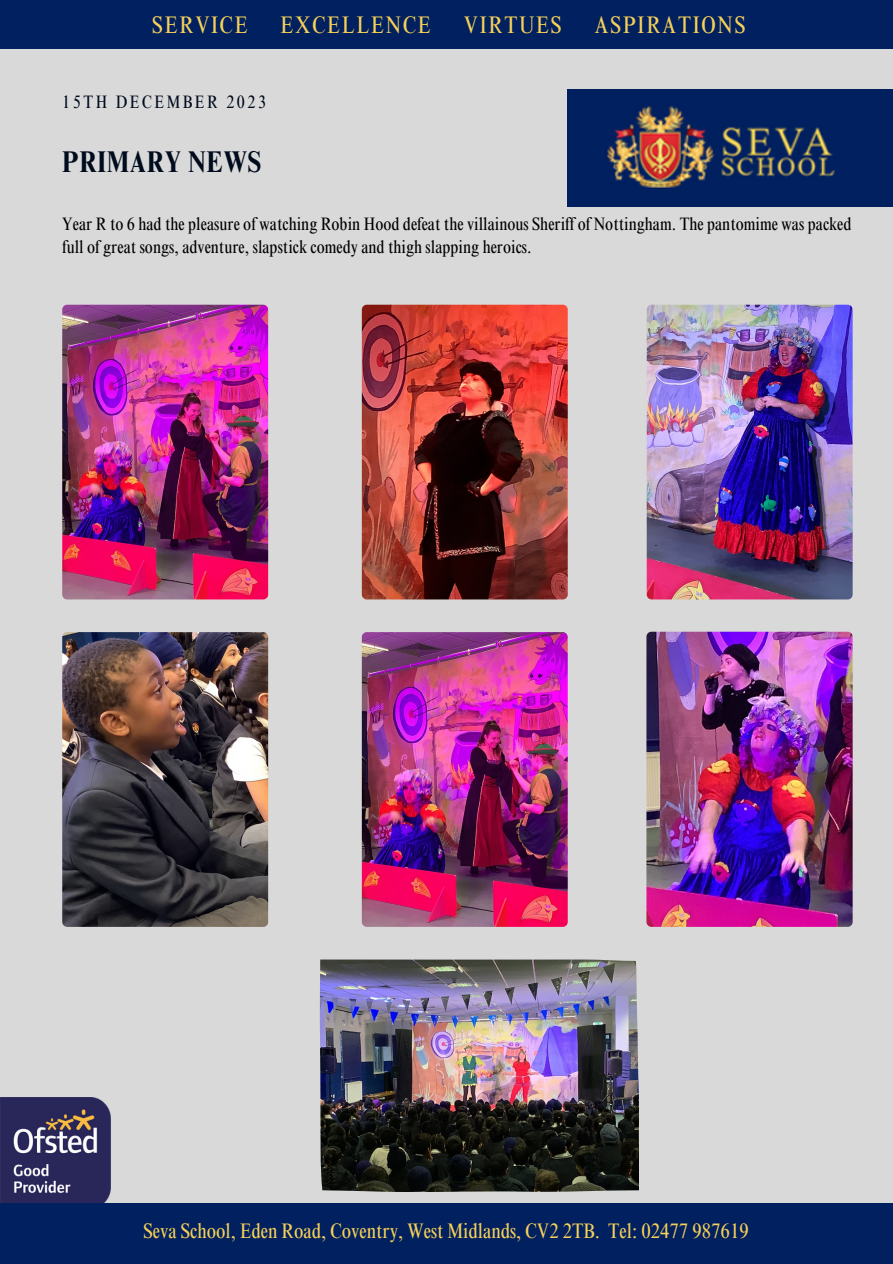
<style>
.page{position:relative;width:893px;height:1264px;background:#fff}
.page>*{position:absolute;margin:0;border:0;box-sizing:border-box;transform-origin:0 0}
.t1{font:700 condensed 30px "Times NRMT Pro";letter-spacing:.02em;color:#000b1d}
.t2{font:condensed 24px "Times NRMT Pro";letter-spacing:.07em;color:#f7d057}
.t3{font:condensed 21px "Times NRMT Pro";color:#f7d057}
.t4{font:condensed 18px/22.5px "Times NRMT Pro";color:#000}
.t5{font:condensed 18px "Times NRMT Pro";letter-spacing:.14em;color:#000b1d}
</style>
<div class="page">
<div style="left:0;top:0;width:892px;height:1263px;background:#d9d9d9"></div>
<img style="left:567px;top:89px;width:325px;height:117px">
<div style="left:0;top:0;width:892px;height:48px;background:#002060"></div>
<img style="left:0;top:1097px;width:110px;height:106px">
<div style="left:0;top:1203px;width:892px;height:60px;background:#002060"></div>
<img style="left:62px;top:305px;width:206px;height:294px;border-radius:5px">
<img style="left:320px;top:959px;width:318px;height:232px">
<img style="left:62px;top:632px;width:206px;height:294px;border-radius:5px">
<img style="left:362px;top:305px;width:205px;height:294px;border-radius:5px">
<img style="left:646px;top:305px;width:206px;height:294px;border-radius:5px">
<img style="left:362px;top:632px;width:205px;height:294px;border-radius:5px">
<img style="left:646px;top:631px;width:206px;height:295px;border-radius:5px">
<p class="t2" style="left:152px;top:16px;width:97px">SERVICE</p>
<p class="t2" style="left:280px;top:16px;width:152px">EXCELLENCE</p>
<p class="t2" style="left:463px;top:16px;width:99px">VIRTUES</p>
<p class="t2" style="left:594px;top:16px;width:152px">ASPIRATIONS</p>
<p class="t5" style="left:62px;top:95px;width:205px">15TH DECEMBER 2023</p>
<p class="t1" style="left:62px;top:150px;width:200px">PRIMARY NEWS</p>
<p class="t4" style="left:62px;top:215px;width:790px">Year R to 6 had the pleasure of watching Robin Hood defeat the villainous Sheriff of Nottingham. The pantomime was packed full of great songs, adventure, slapstick comedy and thigh slapping heroics.</p>
<p class="t3" style="left:143px;top:1222px;width:606px">Seva School, Eden Road, Coventry, West Midlands, CV2 2TB. Tel: 02477 987619</p>
</div>
